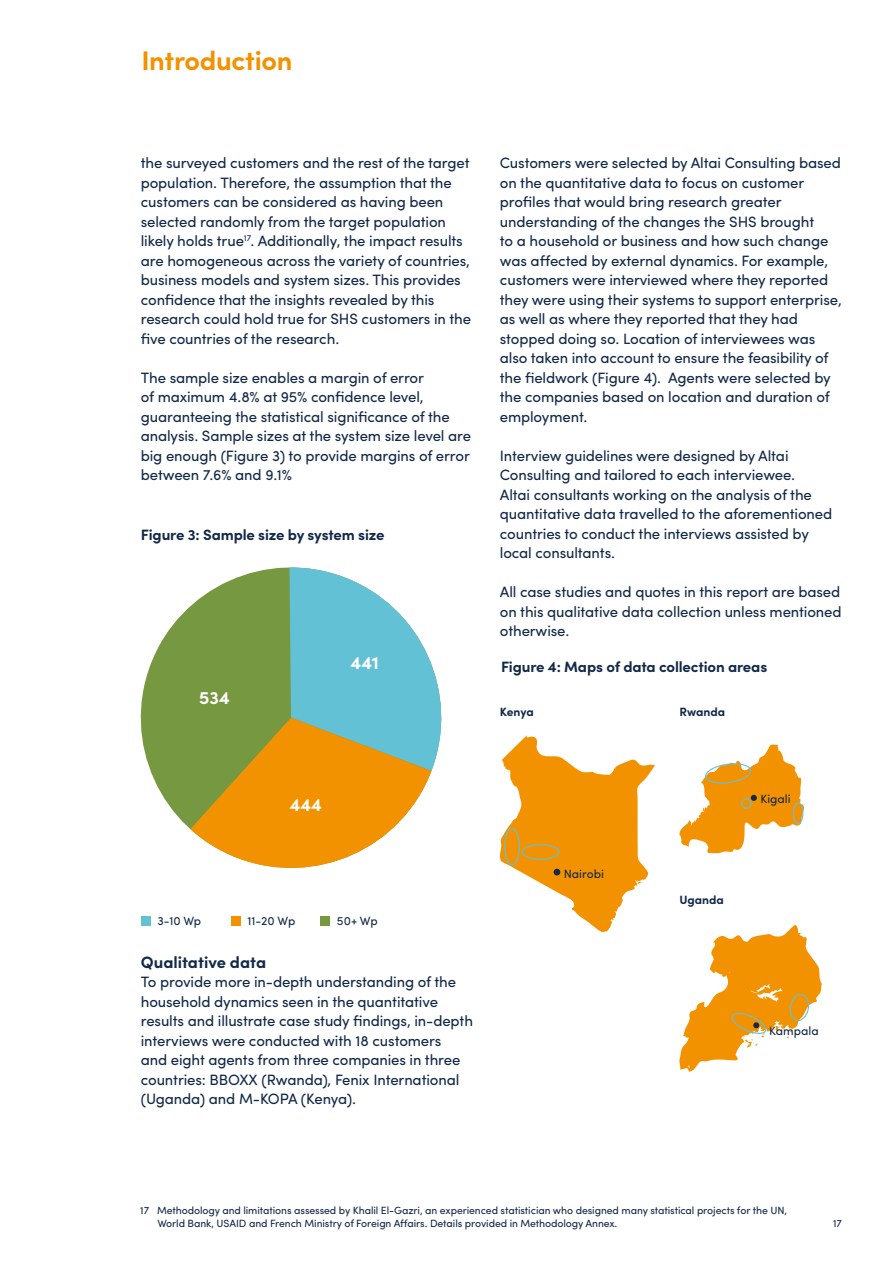
<style>
.page{position:relative;width:893px;height:1263px;background:#fff}
.page>*{position:absolute;margin:0;border:0;box-sizing:border-box;transform-origin:0 0}
.t1{font:700 27px "Sofia Pro";letter-spacing:-.01em;color:#f39200}
.t2{font:700 18px "Sofia Pro";color:#fff}
.t3{font:700 16.5px "Sofia Pro";color:#122948}
.t4{font:15px/19.5px "Sofia Pro";letter-spacing:-.01em;color:#122948}
.t5{font:700 15px "Sofia Pro";letter-spacing:-.01em;color:#122948}
.t6{font:12px "Sofia Pro";color:#122948}
.t7{font:700 12px "Sofia Pro";color:#122948}
.t8{font:10.5px/13.5px "Sofia Pro";letter-spacing:-.01em;color:#122948}
</style>
<div class="page">
<div style="left:141px;top:916px;width:9px;height:9px;background:#63c1d6"></div>
<svg style="left:140px;top:606px;width:50px;height:223px;fill:#769840"></svg>
<svg style="left:190px;top:567px;width:252px;height:301px"></svg>
<div style="left:231px;top:916px;width:10px;height:9px;background:#f39200"></div>
<div style="left:320px;top:916px;width:10px;height:9px;background:#769840"></div>
<svg style="left:679px;top:925px;width:143px;height:147px"></svg>
<svg style="left:499px;top:735px;width:156px;height:198px"></svg>
<div style="left:504px;top:828px;width:16px;height:37px;border:1px solid #63c1d6;border-radius:50%"></div>
<div style="left:522px;top:844px;width:37px;height:16px;border:1px solid #63c1d6;border-radius:50%"></div>
<svg style="left:679px;top:744px;width:125px;height:109px"></svg>
<div style="left:741px;top:798px;width:11px;height:11px;border:1px solid #63c1d6;border-radius:50%"></div>
<div style="left:793px;top:802px;width:10px;height:22px;border:1px solid #63c1d6;border-radius:50%"></div>
<h1 class="t1" style="left:141px;top:40px;width:153px">Introduction</h1>
<p class="t4" style="left:141px;top:152px;width:332px">the surveyed customers and the rest of the target population. Therefore, the assumption that the customers can be considered as having been selected randomly from the target population likely holds true<sup>17</sup>. Additionally, the impact results are homogeneous across the variety of countries, business models and system sizes. This provides confidence that the insights revealed by this research could hold true for SHS customers in the five countries of the research.</p>
<p class="t4" style="left:141px;top:366px;width:332px">The sample size enables a margin of error<br>of maximum 4.8% at 95% confidence level, guaranteeing the statistical significance of the analysis. Sample sizes at the system size level are big enough (Figure 3) to provide margins of error between 7.6% and 9.1%</p>
<p class="t5" style="left:141px;top:523px;width:245px">Figure 3: Sample size by system size</p>
<p class="t2" style="left:199px;top:683px;width:32px">534</p>
<p class="t2" style="left:351px;top:648px;width:30px">441</p>
<p class="t4" style="left:500px;top:152px;width:344px">Customers were selected by Altai Consulting based on the quantitative data to focus on customer profiles that would bring research greater understanding of the changes the SHS brought<br>to a household or business and how such change was affected by external dynamics. For example, customers were interviewed where they reported they were using their systems to support enterprise, as well as where they reported that they had stopped doing so. Location of interviewees was also taken into account to ensure the feasibility of the fieldwork (Figure 4). Agents were selected by the companies based on location and duration of employment.</p>
<p class="t4" style="left:500px;top:444px;width:334px">Interview guidelines were designed by Altai Consulting and tailored to each interviewee.<br>Altai consultants working on the analysis of the quantitative data travelled to the aforementioned countries to conduct the interviews assisted by local consultants.</p>
<p class="t4" style="left:500px;top:581px;width:343px;text-align:justify">All case studies and quotes in this report are based on this qualitative data collection unless mentioned otherwise.</p>
<p class="t5" style="left:501px;top:655px;width:268px">Figure 4: Maps of data collection areas</p>
<p class="t7" style="left:500px;top:702px;width:35px">Kenya</p>
<p class="t7" style="left:679px;top:702px;width:47px">Rwanda</p>
<p class="t6" style="left:157px;top:912px;width:45px">3-10 Wp</p>
<p class="t2" style="left:290px;top:791px;width:34px">444</p>
<p class="t6" style="left:248px;top:912px;width:49px">11-20 Wp</p>
<p class="t6" style="left:337px;top:912px;width:42px">50+ Wp</p>
<p class="t3" style="left:141px;top:949px;width:127px">Qualitative data</p>
<p class="t4" style="left:141px;top:971px;width:334px">To provide more in-depth understanding of the household dynamics seen in the quantitative results and illustrate case study findings, in-depth interviews were conducted with 18 customers<br>and eight agents from three companies in three countries: BBOXX (Rwanda), Fenix International (Uganda) and M-KOPA (Kenya).</p>
<p class="t6" style="left:564px;top:864px;width:42px">Nairobi</p>
<p class="t7" style="left:679px;top:890px;width:46px">Uganda</p>
<p class="t6" style="left:760px;top:790px;width:32px">Kigali</p>
<p class="t6" style="left:769px;top:1021px;width:51px">Kampala</p>
<p class="t8" style="left:157px;top:1202px;width:631px;text-indent:-17px">17 Methodology and limitations assessed by Khalil El-Gazri, an experienced statistician who designed many statistical projects for the UN,<br>World Bank, USAID and French Ministry of Foreign Affairs. Details provided in Methodology Annex.</p>
<p class="t8" style="left:833px;top:1216px;width:10px">17</p>
</div>
